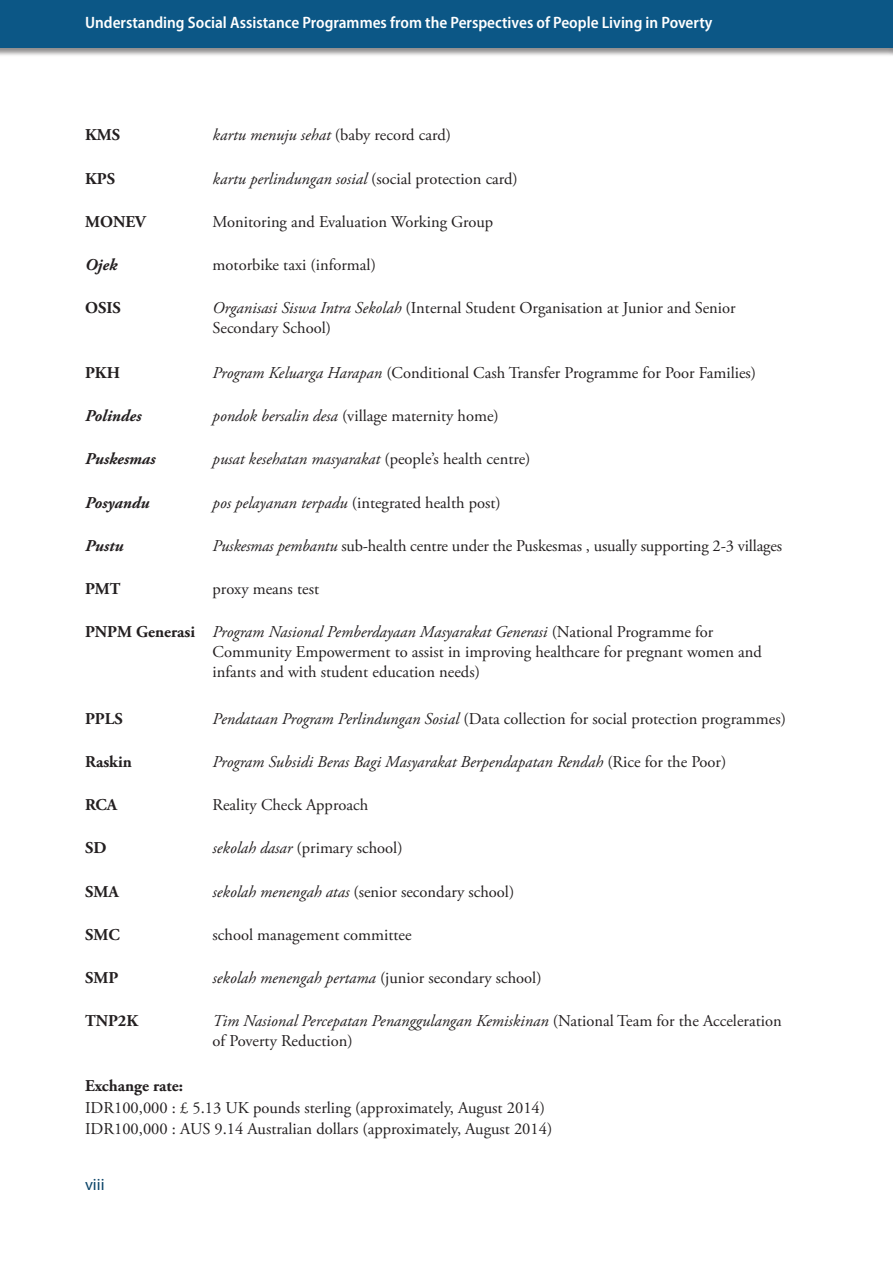
<style>
.page{position:relative;width:893px;height:1263px;background:#fff}
.page>*{position:absolute;margin:0;border:0;box-sizing:border-box;transform-origin:0 0}
.abbr{font:16.5px/19.8px "Adobe Garamond Pro";color:#231f20}
.abbr-2{font:italic 16.5px "Adobe Garamond Pro";color:#231f20}
.t1{font:600 semi-condensed 16.5px "Myriad Pro";color:#fff}
.abbr-3{font:700 16.5px "Adobe Garamond Pro";color:#231f20}
.abbr-4{font:italic 700 16.5px "Adobe Garamond Pro";color:#231f20}
.t2{font:16.5px "Myriad Pro";color:#0d466a}
.s1{font-style:normal}
.s2{font-style:italic}
.s3{font-weight:700}
</style>
<div class="page">
<div style="left:0;top:0;width:893px;height:56px;background:#231f20;opacity:.5"></div>
<div style="left:0;top:0;width:893px;height:48px;background:#0c5786"></div>
<p class="t1" style="left:85px;top:13px;width:629px">Understanding Social Assistance Programmes from the Perspectives of People Living in Poverty</p>
<p class="abbr-3" style="left:85px;top:126px;width:37px">KMS</p>
<p class="abbr-2" style="left:213px;top:125px;width:240px">kartu menuju sehat <span class="s1">(baby record card)</span></p>
<p class="abbr-3" style="left:85px;top:169px;width:32px">KPS</p>
<p class="abbr-2" style="left:213px;top:168px;width:307px">kartu perlindungan sosial <span class="s1">(social protection card)</span></p>
<p class="abbr-3" style="left:85px;top:212px;width:62px">MONEV</p>
<p class="abbr" style="left:213px;top:212px;width:282px">Monitoring and Evaluation Working Group</p>
<p class="abbr-4" style="left:85px;top:255px;width:34px">Ojek</p>
<p class="abbr" style="left:213px;top:255px;width:165px">motorbike taxi (informal)</p>
<p class="abbr-3" style="left:85px;top:298px;width:37px">OSIS</p>
<p class="abbr" style="left:213px;top:299px;width:525px"><span class="s2">Organisasi Siswa Intra Sekolah</span> (Internal Student Organisation at Junior and Senior<br>Secondary School)</p>
<p class="abbr-3" style="left:85px;top:363px;width:37px">PKH</p>
<p class="abbr" style="left:213px;top:363px;width:545px"><span class="s2">Program Keluarga Harapan</span> (Conditional Cash Transfer Programme for Poor Families)</p>
<p class="abbr-4" style="left:85px;top:406px;width:58px">Polindes</p>
<p class="abbr" style="left:213px;top:407px;width:288px"><span class="s2">pondok bersalin desa</span> (village maternity home)</p>
<p class="abbr-4" style="left:85px;top:450px;width:72px">Puskesmas</p>
<p class="abbr-2" style="left:213px;top:449px;width:319px">pusat kesehatan masyarakat <span class="s1">(people’s health centre)</span></p>
<p class="abbr-4" style="left:85px;top:493px;width:66px">Posyandu</p>
<p class="abbr" style="left:213px;top:493px;width:290px"><span class="s2">pos pelayanan terpadu</span> (integrated health post)</p>
<p class="abbr-4" style="left:85px;top:536px;width:40px">Pustu</p>
<p class="abbr" style="left:213px;top:536px;width:571px"><span class="s2">Puskesmas pembantu</span> sub-health centre under the Puskesmas , usually supporting 2-3 villages</p>
<p class="abbr-3" style="left:85px;top:579px;width:37px">PMT</p>
<p class="abbr" style="left:213px;top:579px;width:108px">proxy means test</p>
<p class="abbr" style="left:213px;top:623px;width:551px;text-indent:-128px"><span class="s3">PNPM Generasi</span> <span class="s2">Program Nasional Pemberdayaan Masyarakat Generasi</span> (National Programme for<br>Community Empowerment to assist in improving healthcare for pregnant women and infants and with student education needs)</p>
<p class="abbr-3" style="left:85px;top:709px;width:39px">PPLS</p>
<p class="abbr" style="left:213px;top:709px;width:575px"><span class="s2">Pendataan Program Perlindungan Sosial</span> (Data collection for social protection programmes)</p>
<p class="abbr-3" style="left:85px;top:752px;width:48px">Raskin</p>
<p class="abbr-2" style="left:213px;top:752px;width:515px">Program Subsidi Beras Bagi Masyarakat Berpendapatan Rendah <span class="s1">(Rice for the Poor)</span></p>
<p class="abbr-3" style="left:85px;top:795px;width:34px">RCA</p>
<p class="abbr" style="left:213px;top:795px;width:157px">Reality Check Approach</p>
<p class="abbr-3" style="left:85px;top:838px;width:23px">SD</p>
<p class="abbr" style="left:213px;top:839px;width:191px"><span class="s2">sekolah dasar</span> (primary school)</p>
<p class="abbr-3" style="left:85px;top:882px;width:35px">SMA</p>
<p class="abbr" style="left:213px;top:882px;width:303px"><span class="s2">sekolah menengah atas</span> (senior secondary school)</p>
<p class="abbr-3" style="left:85px;top:925px;width:36px">SMC</p>
<p class="abbr" style="left:213px;top:925px;width:200px">school management committee</p>
<p class="abbr-3" style="left:85px;top:968px;width:35px">SMP</p>
<p class="abbr" style="left:213px;top:968px;width:330px"><span class="s2">sekolah menengah pertama</span> (junior secondary school)</p>
<p class="abbr-3" style="left:85px;top:1011px;width:55px">TNP2K</p>
<p class="abbr" style="left:213px;top:1011px;width:571px"><span class="s2">Tim Nasional Percepatan Penanggulangan Kemiskinan</span> (National Team for the Acceleration of Poverty Reduction)</p>
<p class="abbr-3" style="left:85px;top:1076px;width:99px">Exchange rate:</p>
<p class="abbr" style="left:85px;top:1098px;width:462px">IDR100,000 : £ 5.13 UK pounds sterling (approximately, August 2014)</p>
<p class="abbr" style="left:85px;top:1119px;width:469px">IDR100,000 : AUS 9.14 Australian dollars (approximately, August 2014)</p>
<p class="t2" style="left:85px;top:1174px;width:21px">viii</p>
</div>
